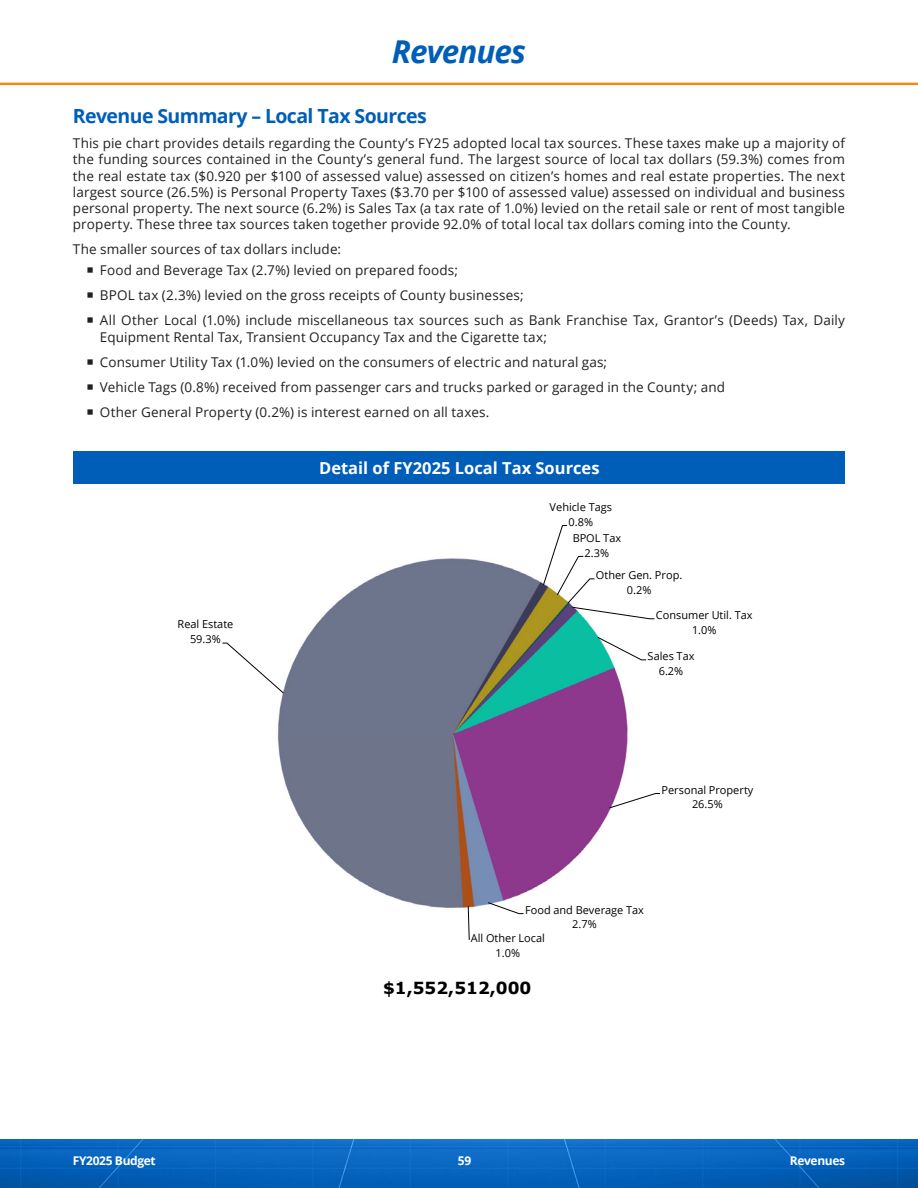
<style>
.page{position:relative;width:918px;height:1188px;background:#fff}
.page>*{position:absolute;margin:0;border:0;box-sizing:border-box;transform-origin:0 0}
.t1{font:italic 700 31.5px "Open Sans";letter-spacing:-.03em;color:#005eb8}
.Head_2{font:700 19.5px "Open Sans";letter-spacing:-.03em;color:#005eb8}
.t2{font:700 16.65px "Verdana";color:#000}
.Object_Title_1__White{font:700 16.5px "Open Sans";color:#fff}
.Body{font:13.5px/16.2px "Open Sans";letter-spacing:.01em;color:#231f20;text-align:justify}
.t3{font:700 12px "Open Sans";letter-spacing:-.03em;color:#fff}
.t4{font:10.95px/14.9px "Open Sans";color:#000;text-align:center}
</style>
<div class="page">
<img style="left:0;top:82px;width:918px;height:3px">
<img style="left:0;top:1139px;width:918px;height:49px">
<div style="left:74px;top:452px;width:771px;height:32px;background:#005eb8"></div>
<img style="left:222px;top:558px;width:433px;height:354px">
<svg style="left:543px;top:525px;width:112px;height:94px"></svg>
<svg style="left:597px;top:637px;width:50px;height:23px"></svg>
<svg style="left:609px;top:793px;width:51px;height:16px"></svg>
<svg style="left:487px;top:902px;width:37px;height:12px"></svg>
<svg style="left:468px;top:906px;width:2px;height:34px"></svg>
<svg style="left:222px;top:643px;width:62px;height:51px"></svg>
<p class="t1" style="left:392px;top:29px;width:136px">Revenues</p>
<p class="Head_2" style="left:73px;top:102px;width:355px">Revenue Summary – Local Tax Sources</p>
<p class="Body" style="left:73px;top:135px;width:774px">This pie chart provides details regarding the County’s FY25 adopted local tax sources. These taxes make up a majority of the funding sources contained in the County’s general fund. The largest source of local tax dollars (59.3%) comes from the real estate tax ($0.920 per $100 of assessed value) assessed on citizen’s homes and real estate properties. The next largest source (26.5%) is Personal Property Taxes ($3.70 per $100 of assessed value) assessed on individual and business personal property. The next source (6.2%) is Sales Tax (a tax rate of 1.0%) levied on the retail sale or rent of most tangible property. These three tax sources taken together provide 92.0% of total local tax dollars coming into the County.</p>
<p class="Body" style="left:73px;top:241px;width:270px">The smaller sources of tax dollars include:</p>
<p class="Body" style="left:100px;top:262px;width:360px">Food and Beverage Tax (2.7%) levied on prepared foods;</p>
<p class="Body" style="left:100px;top:287px;width:425px">BPOL tax (2.3%) levied on the gross receipts of County businesses;</p>
<p class="Body" style="left:100px;top:312px;width:747px">All Other Local (1.0%) include miscellaneous tax sources such as Bank Franchise Tax, Grantor’s (Deeds) Tax, Daily<br>Equipment Rental Tax, Transient Occupancy Tax and the Cigarette tax;</p>
<p class="Body" style="left:100px;top:353px;width:509px">Consumer Utility Tax (1.0%) levied on the consumers of electric and natural gas;</p>
<p class="Body" style="left:100px;top:379px;width:627px">Vehicle Tags (0.8%) received from passenger cars and trucks parked or garaged in the County; and</p>
<p class="Body" style="left:100px;top:404px;width:391px">Other General Property (0.2%) is interest earned on all taxes.</p>
<p class="t4" style="left:178px;top:617px;width:57px">Real Estate<br>59.3%</p>
<p class="Object_Title_1__White" style="left:319px;top:456px;width:282px">Detail of FY2025 Local Tax Sources</p>
<p class="t4" style="left:550px;top:499px;width:64px">Vehicle Tags<br>0.8%</p>
<p class="t4" style="left:573px;top:530px;width:50px">BPOL Tax<br>2.3%</p>
<p class="t4" style="left:596px;top:567px;width:88px">Other Gen. Prop.<br>0.2%</p>
<p class="t4" style="left:656px;top:607px;width:98px">Consumer Util. Tax<br>1.0%</p>
<p class="t4" style="left:648px;top:648px;width:48px">Sales Tax<br>6.2%</p>
<p class="t4" style="left:662px;top:782px;width:93px">Personal Property<br>26.5%</p>
<p class="t4" style="left:525px;top:902px;width:120px">Food and Beverage Tax</p>
<p class="t4" style="left:572px;top:917px;width:26px">2.7%</p>
<p class="t4" style="left:471px;top:931px;width:76px">All Other Local</p>
<p class="t4" style="left:496px;top:946px;width:26px">1.0%</p>
<p class="t2" style="left:383px;top:976px;width:150px">$1,552,512,000</p>
<p class="t3" style="left:73px;top:1152px;width:84px">FY2025 Budget</p>
<p class="t3" style="left:458px;top:1152px;width:15px">59</p>
<p class="t3" style="left:790px;top:1152px;width:57px">Revenues</p>
</div>
